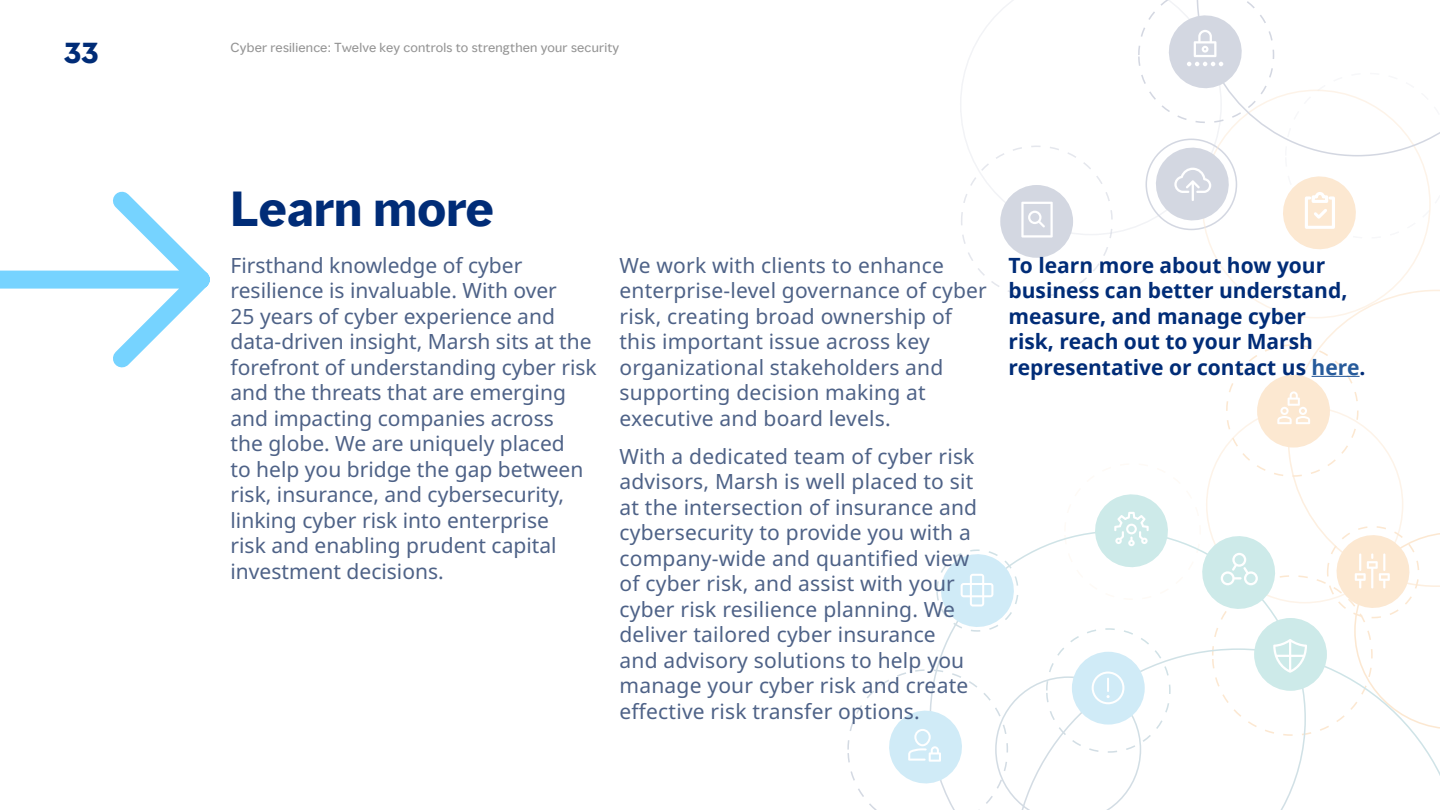
<style>
.page{position:relative;width:1440px;height:810px;background:#fff}
.page>*{position:absolute;margin:0;border:0;box-sizing:border-box;transform-origin:0 0}
.t1{font:700 45px "MMC Display";letter-spacing:.01em;color:#002c77}
.t2{font:700 27px "MMC Display";color:#002c77}
.t3{font:21px/25.5px "Noto Sans";letter-spacing:.01em;color:#4e6287}
.t4{font:700 21px/25.5px "Noto Sans";color:#002c77}
.t5{font:12px "MMC Display";letter-spacing:.02em;color:#949494}
.s1{color:#275b9b}
</style>
<div class="page">
<svg style="left:847px;top:0;width:592px;height:810px"></svg>
<hr style="left:1311px;top:376px;width:48px;height:1px;background:#275b9b">
<svg style="left:0;top:191px;width:210px;height:177px"></svg>
<p class="t2" style="left:64px;top:35px;width:36px">33</p>
<p class="t5" style="left:230px;top:39px;width:390px">Cyber resilience: Twelve key controls to strengthen your security</p>
<h1 class="t1" style="left:230px;top:180px;width:265px">Learn more</h1>
<p class="t3" style="left:230px;top:253px;width:368px">Firsthand knowledge of cyber resilience is invaluable. With over<br>25 years of cyber experience and data-driven insight, Marsh sits at the forefront of understanding cyber risk and the threats that are emerging and impacting companies across<br>the globe. We are uniquely placed<br>to help you bridge the gap between risk, insurance, and cybersecurity, linking cyber risk into enterprise<br>risk and enabling prudent capital investment decisions.</p>
<p class="t3" style="left:619px;top:253px;width:369px">We work with clients to enhance enterprise-level governance of cyber risk, creating broad ownership of this important issue across key organizational stakeholders and supporting decision making at executive and board levels.</p>
<p class="t3" style="left:619px;top:444px;width:359px">With a dedicated team of cyber risk advisors, Marsh is well placed to sit at the intersection of insurance and cybersecurity to provide you with a company-wide and quantified view of cyber risk, and assist with your cyber risk resilience planning. We deliver tailored cyber insurance and advisory solutions to help you manage your cyber risk and create effective risk transfer options.</p>
<p class="t4" style="left:1008px;top:253px;width:358px">To learn more about how your business can better understand, measure, and manage cyber<br>risk, reach out to your Marsh representative or contact us <span class="s1">here</span>.</p>
</div>
